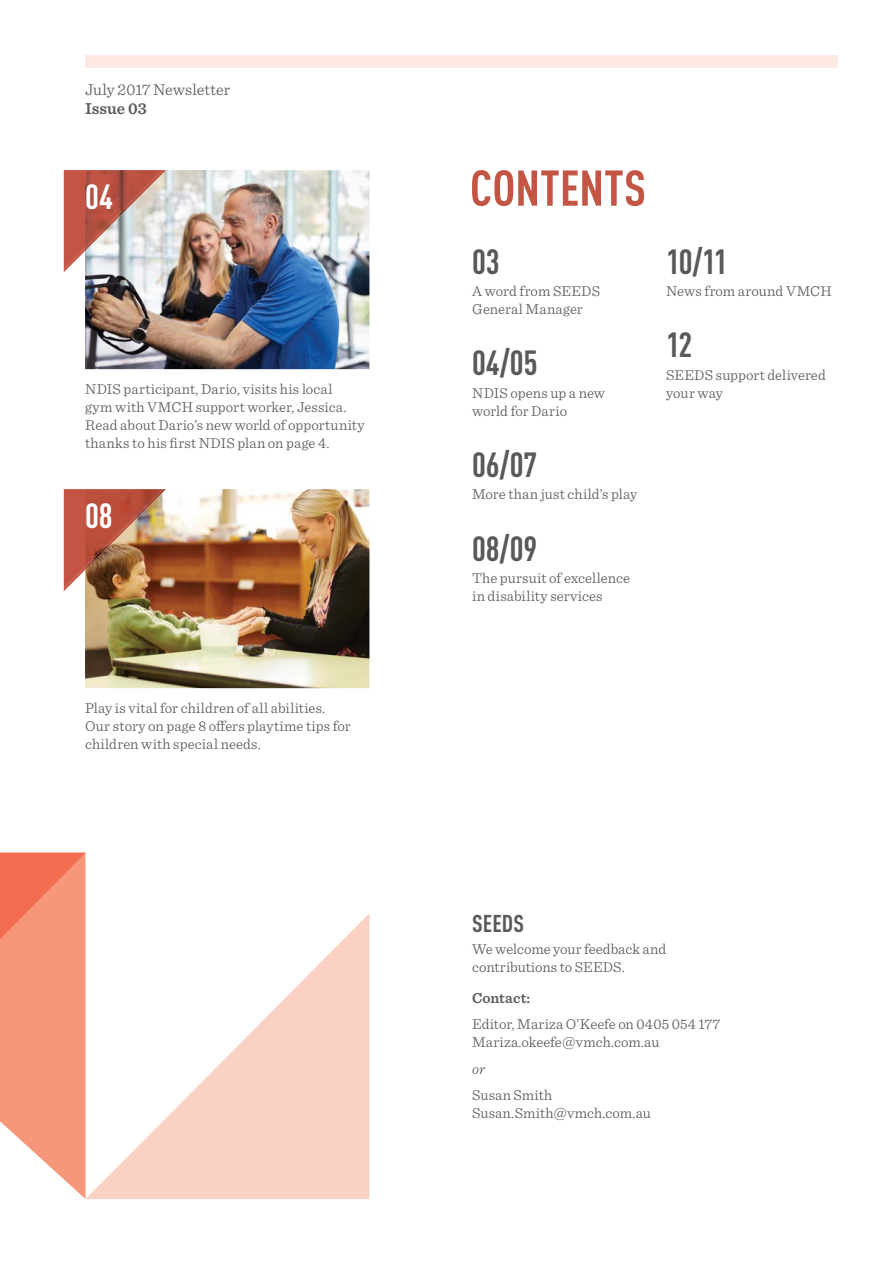
<style>
.page{position:relative;width:893px;height:1263px;background:#fff}
.page>*{position:absolute;margin:0;border:0;box-sizing:border-box;transform-origin:0 0}
.t1{font:700 condensed 34.5px "DIN Pro";letter-spacing:-.005em;color:#58595b}
.t2{font:700 condensed 34.5px "DIN Pro";color:#fff}
.t3{font:700 condensed 24px "DIN Pro";color:#58595b}
.t4{font:300 16.5px "Sentinel";letter-spacing:-.005em;color:#58595b}
.t5{font:600 16.5px "Sentinel";color:#58595b}
.t6{font:300 15px/18px "Sentinel";letter-spacing:.005em;color:#58595b}
.t7{font:600 15px "Sentinel";letter-spacing:.01em;color:#58595b}
.t8{font:italic 300 15px "Sentinel";color:#58595b}
</style>
<div class="page">
<img style="left:85px;top:170px;width:284px;height:199px">
<img style="left:85px;top:489px;width:284px;height:199px">
<svg style="left:472px;top:170px;width:172px;height:36px"></svg>
<svg style="left:0;top:853px;width:86px;height:346px;background:#f69c84"></svg>
<svg style="left:85px;top:913px;width:284px;height:286px;fill:#fad1c2"></svg>
<img style="left:127px;top:170px;width:39px;height:41px">
<img style="left:85px;top:212px;width:41px;height:39px">
<svg style="left:63px;top:170px;width:22px;height:102px;background:#cc6b5c"></svg>
<img style="left:85px;top:170px;width:78px;height:39px">
<img style="left:85px;top:209px;width:39px;height:39px">
<svg style="left:121px;top:206px;width:6px;height:6px"></svg>
<img style="left:85px;top:489px;width:81px;height:81px">
<svg style="left:63px;top:489px;width:22px;height:102px;background:#cc6b5c"></svg>
<img style="left:85px;top:489px;width:78px;height:78px">
<div style="left:85px;top:55px;width:753px;height:13px;background:#fde9e1"></div>
<p class="t4" style="left:85px;top:83px;width:147px">July 2017 Newsletter</p>
<p class="t5" style="left:85px;top:102px;width:63px">Issue 03</p>
<h1 class="t2" style="left:85px;top:185px;width:29px">04</h1>
<p class="t6" style="left:85px;top:381px;width:281px">NDIS participant, Dario, visits his local<br>gym with VMCH support worker, Jessica.<br>Read about Dario’s new world of opportunity thanks to his first NDIS plan on page 4.</p>
<h1 class="t2" style="left:85px;top:504px;width:29px">08</h1>
<p class="t6" style="left:85px;top:700px;width:267px">Play is vital for children of all abilities.<br>Our story on page 8 offers playtime tips for children with special needs.</p>
<h1 class="t1" style="left:472px;top:249px;width:29px">03</h1>
<p class="t6" style="left:472px;top:284px;width:130px">A word from SEEDS<br>General Manager</p>
<h1 class="t1" style="left:472px;top:351px;width:67px">04/05</h1>
<p class="t6" style="left:472px;top:385px;width:135px">NDIS opens up a new world for Dario</p>
<h1 class="t1" style="left:472px;top:452px;width:67px">06/07</h1>
<p class="t6" style="left:472px;top:487px;width:167px">More than just child’s play</p>
<h1 class="t1" style="left:472px;top:536px;width:67px">08/09</h1>
<p class="t6" style="left:472px;top:570px;width:160px">The pursuit of excellence in disability services</p>
<h1 class="t1" style="left:666px;top:249px;width:63px">10/11</h1>
<p class="t6" style="left:666px;top:284px;width:167px">News from around VMCH</p>
<h1 class="t1" style="left:666px;top:333px;width:28px">12</h1>
<p class="t6" style="left:666px;top:367px;width:161px">SEEDS support delivered your way</p>
<h2 class="t3" style="left:472px;top:915px;width:53px">SEEDS</h2>
<p class="t6" style="left:472px;top:941px;width:196px">We welcome your feedback and contributions to SEEDS.</p>
<p class="t7" style="left:472px;top:992px;width:60px">Contact:</p>
<p class="t6" style="left:472px;top:1017px;width:250px">Editor, Mariza O’Keefe on 0405 054 177<br>Mariza.okeefe@vmch.com.au</p>
<p class="t8" style="left:472px;top:1063px;width:15px">or</p>
<p class="t6" style="left:472px;top:1088px;width:180px">Susan Smith<br>Susan.Smith@vmch.com.au</p>
</div>
